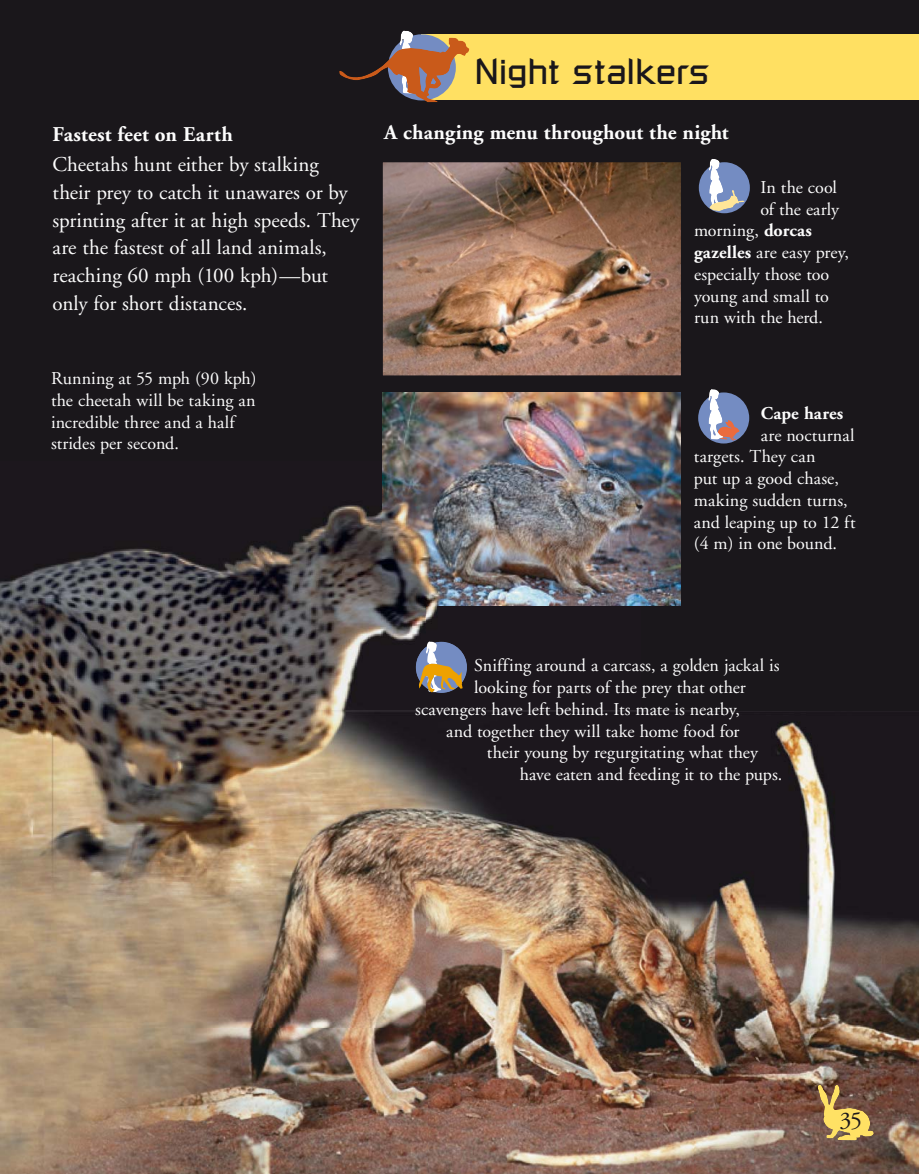
<style>
.page{position:relative;width:919px;height:1174px;background:#fff}
.page>*{position:absolute;margin:0;border:0;box-sizing:border-box;transform-origin:0 0}
.t1{font:36px "Russell Square";letter-spacing:-.005em;color:#1a171b}
.t2{font:24px "Adobe Garamond";color:#1a171b}
.t3{font:21px/27.8px "Adobe Garamond";color:#fdfdfd}
.t4{font:700 21px "Adobe Garamond";letter-spacing:.005em;color:#fdfdfd}
.t5{font:18px/21.8px "Adobe Garamond";color:#fdfdfd}
.t6{font:700 18px "Adobe Garamond";letter-spacing:.005em;color:#fdfdfd}
.s1{font-weight:700}
</style>
<div class="page">
<div style="left:0;top:0;width:918px;height:1173px;background:#1a171b"></div>
<div style="left:421px;top:34px;width:497px;height:66px;background:#ffe062"></div>
<div style="left:698px;top:392px;width:51px;height:51px;background:#748cc2;border-radius:50%"></div>
<img style="left:723px;top:420px;width:16px;height:21px">
<img style="left:708px;top:389px;width:15px;height:51px">
<div style="left:698px;top:162px;width:51px;height:51px;background:#748cc2;border-radius:50%"></div>
<img style="left:708px;top:159px;width:16px;height:49px">
<img style="left:709px;top:190px;width:35px;height:21px">
<img style="left:383px;top:163px;width:297px;height:212px">
<img style="left:383px;top:393px;width:297px;height:167px">
<img style="left:400px;top:30px;width:18px;height:8px">
<img style="left:339px;top:38px;width:130px;height:64px">
<img style="left:0;top:461px;width:427px;height:712px">
<img style="left:639px;top:461px;width:54px;height:250px">
<img style="left:426px;top:560px;width:214px;height:151px">
<img style="left:416px;top:642px;width:51px;height:51px">
<img style="left:426px;top:641px;width:15px;height:23px">
<img style="left:418px;top:664px;width:44px;height:28px">
<img style="left:693px;top:711px;width:225px;height:462px">
<img style="left:426px;top:711px;width:267px;height:462px">
<img style="left:817px;top:1084px;width:56px;height:56px">
<p class="t1" style="left:474px;top:58px;width:236px">Night stalkers</p>
<p class="t4" style="left:53px;top:126px;width:182px">Fastest feet on Earth</p>
<p class="t4" style="left:384px;top:124px;width:346px">A changing menu throughout the night</p>
<p class="t3" style="left:53px;top:152px;width:308px">Cheetahs hunt either by stalking their prey to catch it unawares or by sprinting after it at high speeds. They are the fastest of all land animals, reaching 60 mph (100 kph)—but only for short distances.</p>
<p class="t5" style="left:760px;top:178px;width:78px">In the cool</p>
<p class="t5" style="left:760px;top:200px;width:80px">of the early</p>
<p class="t5" style="left:694px;top:221px;width:119px">morning, <span class="s1">dorcas</span></p>
<p class="t5" style="left:694px;top:243px;width:156px"><span class="s1">gazelles</span> are easy prey,</p>
<p class="t5" style="left:694px;top:265px;width:137px">especially those too</p>
<p class="t5" style="left:694px;top:287px;width:136px">young and small to</p>
<p class="t5" style="left:694px;top:308px;width:130px">run with the herd.</p>
<p class="t5" style="left:51px;top:369px;width:207px">Running at 55 mph (90 kph) the cheetah will be taking an incredible three and a half strides per second.</p>
<p class="t6" style="left:760px;top:406px;width:84px">Cape hares</p>
<p class="t5" style="left:760px;top:425px;width:95px">are nocturnal</p>
<p class="t5" style="left:693px;top:447px;width:123px">targets. They can</p>
<p class="t5" style="left:693px;top:469px;width:146px">put up a good chase,</p>
<p class="t5" style="left:693px;top:491px;width:155px">making sudden turns,</p>
<p class="t5" style="left:693px;top:512px;width:163px">and leaping up to 12 ft</p>
<p class="t5" style="left:693px;top:534px;width:145px">(4 m) in one bound.</p>
<p class="t5" style="left:474px;top:656px;width:307px">Sniffing around a carcass, a golden jackal is</p>
<p class="t5" style="left:474px;top:678px;width:273px">looking for parts of the prey that other</p>
<p class="t5" style="left:415px;top:700px;width:326px">scavengers have left behind. Its mate is nearby,</p>
<p class="t5" style="left:446px;top:721px;width:295px">and together they will take home food for</p>
<p class="t5" style="left:487px;top:743px;width:273px">their young by regurgitating what they</p>
<p class="t5" style="left:520px;top:765px;width:264px">have eaten and feeding it to the pups.</p>
<p class="t2" style="left:839px;top:1110px;width:24px">35</p>
</div>
